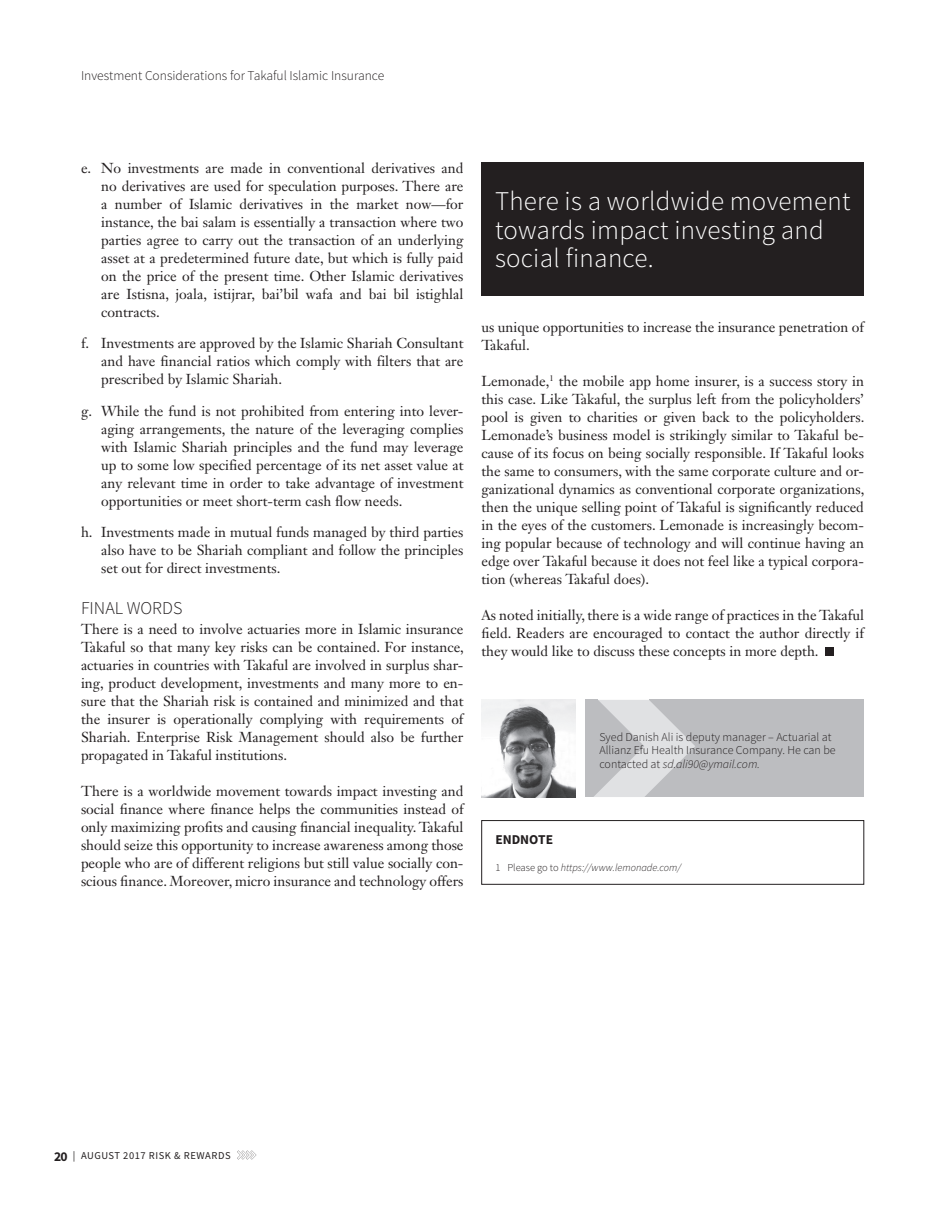
<style>
.page{position:relative;width:945px;height:1215px;background:#fff}
.page>*{position:absolute;margin:0;border:0;box-sizing:border-box;transform-origin:0 0}
.t1{font:300 27px/28.5px "Source Sans Pro";letter-spacing:.01em;color:#fff}
.t2{font:300 18px "Source Sans Pro";color:#231f20}
.t3{font:14.25px/18px "Janson Text LT Std";color:#231f20;text-align:justify}
.t4{font:300 13.5px "Source Sans Pro";color:#231f20}
.t5{font:700 13.5px "Source Sans Pro";color:#231f20}
.t6{font:300 12px/13.5px "Source Sans Pro";color:#231f20}
.t7{font:italic 300 10.5px "Source Sans Pro";color:#231f20}
.t8{font:10.5px "Source Sans Pro";letter-spacing:.05em;color:#231f20}
.s1{font-style:italic}
.s2{font-style:normal}
.s3{font-weight:700;font-size:13.5px}
</style>
<div class="page">
<svg style="left:237px;top:1150px;width:19px;height:10px"></svg>
<div style="left:826px;top:647px;width:8px;height:9px;background:#231f20"></div>
<div style="left:586px;top:700px;width:278px;height:97px;background:#bcbdc0"></div>
<svg style="left:594px;top:700px;width:101px;height:97px"></svg>
<img style="left:482px;top:700px;width:94px;height:97px">
<div style="left:482px;top:820px;width:382px;height:65px;border:1px solid #231f20"></div>
<div style="left:482px;top:162px;width:382px;height:133px;background:#231f20"></div>
<p class="t4" style="left:81px;top:67px;width:305px">Investment Considerations for Takaful Islamic Insurance</p>
<p class="t3" style="left:101px;top:159px;width:364px;text-indent:-20px">e. No investments are made in conventional derivatives and no derivatives are used for speculation purposes. There are a number of Islamic derivatives in the market now—for instance, the bai salam is essentially a transaction where two parties agree to carry out the transaction of an underlying asset at a predetermined future date, but which is fully paid on the price of the present time. Other Islamic derivatives are Istisna, joala, istijrar, bai’bil wafa and bai bil istighlal contracts.</p>
<p class="t3" style="left:101px;top:334px;width:364px;text-indent:-20px">f. Investments are approved by the Islamic Shariah Consultant and have financial ratios which comply with filters that are prescribed by Islamic Shariah.</p>
<p class="t3" style="left:101px;top:402px;width:364px;text-indent:-20px">g. While the fund is not prohibited from entering into lever&shy;aging arrangements, the nature of the leveraging complies with Islamic Shariah principles and the fund may leverage up to some low specified percentage of its net asset value at any relevant time in order to take advantage of investment opportunities or meet short-term cash flow needs.</p>
<p class="t3" style="left:101px;top:523px;width:364px;text-indent:-20px">h. Investments made in mutual funds managed by third parties also have to be Shariah compliant and follow the principles set out for direct investments.</p>
<p class="t2" style="left:81px;top:597px;width:103px">FINAL WORDS</p>
<p class="t3" style="left:81px;top:620px;width:385px">There is a need to involve actuaries more in Islamic insurance Takaful so that many key risks can be contained. For instance, actuaries in countries with Takaful are involved in surplus shar&shy;ing, product development, investments and many more to en&shy;sure that the Shariah risk is contained and minimized and that the insurer is operationally complying with requirements of Shariah. Enterprise Risk Management should also be further propagated in Takaful institutions.</p>
<p class="t3" style="left:81px;top:782px;width:384px">There is a worldwide movement towards impact investing and social finance where finance helps the communities instead of only maximizing profits and causing financial inequality. Takaful should seize this opportunity to increase awareness among those people who are of different religions but still value socially con&shy;scious finance. Moreover, micro insurance and technology offers</p>
<h1 class="t1" style="left:495px;top:187px;width:357px">There is a worldwide movement towards impact investing and social finance.</h1>
<p class="t3" style="left:481px;top:318px;width:384px">us unique opportunities to increase the insurance penetration of<br>Takaful.</p>
<p class="t3" style="left:481px;top:372px;width:385px">Lemonade,<sup>1</sup> the mobile app home insurer, is a success story in this case. Like Takaful, the surplus left from the policyholders’ pool is given to charities or given back to the policyholders.<br>Lemonade’s business model is strikingly similar to Takaful be&shy;cause of its focus on being socially responsible. If Takaful looks the same to consumers, with the same corporate culture and or&shy;ganizational dynamics as conventional corporate organizations, then the unique selling point of Takaful is significantly reduced in the eyes of the customers. Lemonade is increasingly becom&shy;ing popular because of technology and will continue having an edge over Takaful because it does not feel like a typical corpora&shy;tion (whereas Takaful does).</p>
<p class="t3" style="left:481px;top:606px;width:384px">As noted initially, there is a wide range of practices in the Takaful field. Readers are encouraged to contact the author directly if they would like to discuss these concepts in more depth.</p>
<p class="t6" style="left:599px;top:730px;width:238px">Syed Danish Ali is deputy manager – Actuarial at<br>Allianz Efu Health Insurance Company. He can be contacted at <span class="s1">sd.ali90@ymail.com.</span></p>
<p class="t5" style="left:495px;top:831px;width:59px">ENDNOTE</p>
<p class="t7" style="left:495px;top:861px;width:187px"><span class="s2">1 Please go to</span> https://www.lemonade.com/</p>
<p class="t8" style="left:54px;top:1149px;width:178px"><span class="s3">20</span> | AUGUST 2017 RISK &amp; REWARDS</p>
</div>
